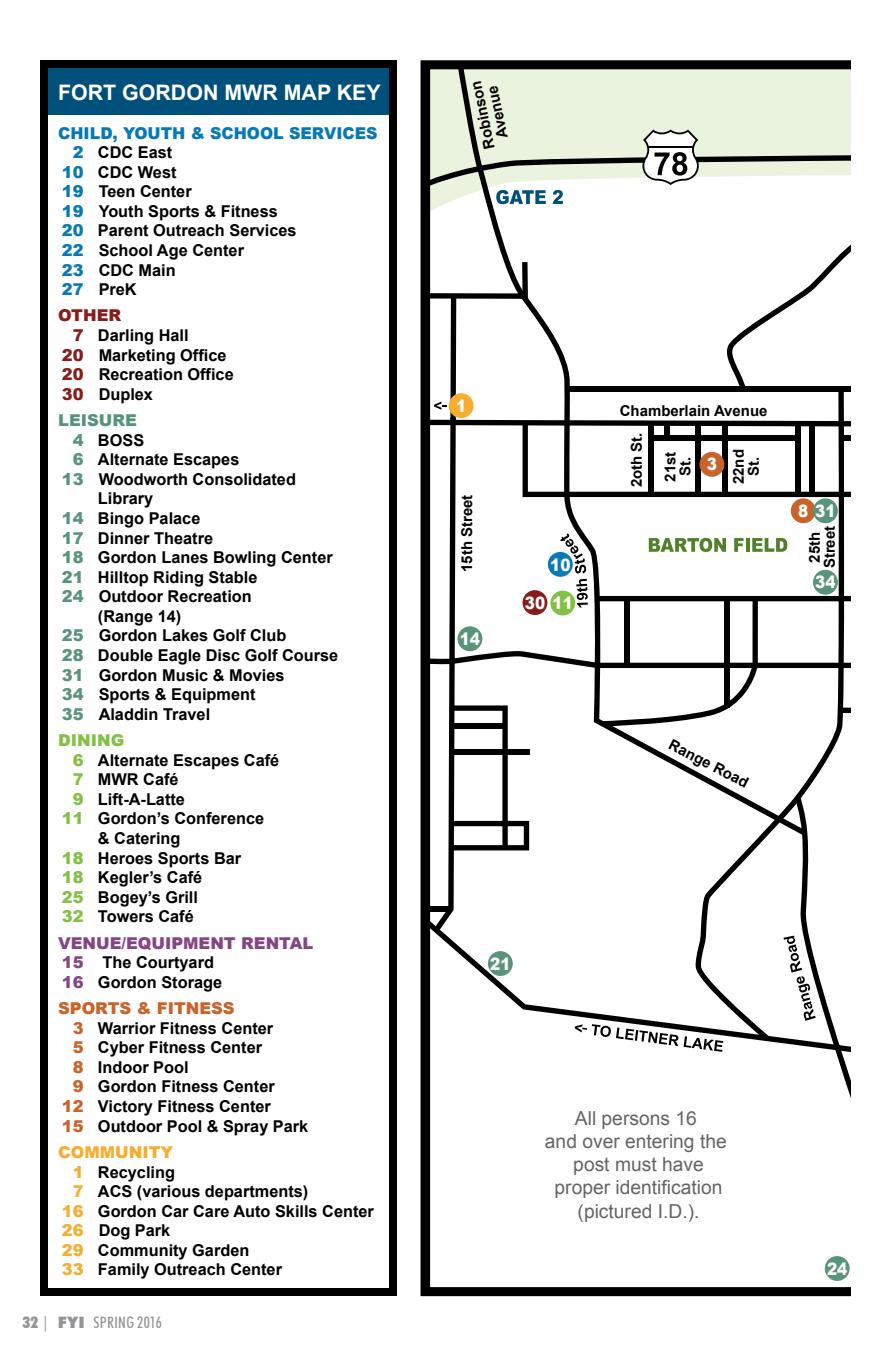
<style>
.page{position:relative;width:871px;height:1357px;background:#fff}
.page>*{position:absolute;margin:0;border:0;box-sizing:border-box;transform-origin:0 0}
.t1{font:700 21.38px "Arial";color:#fff}
.t2{font:19.12px/23.2px "Arial";color:#636466;text-align:center}
.t3{font:900 17.1px "Arial";color:#fff;scale:.89 1}
.t4{font:700 16.2px "Arial";color:#000}
.t5{font:900 16.2px/19.6px "Arial";color:#854585}
.t6{font:900 16.2px "Arial";color:#0679b6}
.t7{font:900 16.2px "Arial";color:#ca632a}
.t8{font:900 16.2px "Arial";color:#f7ad30}
.t9{font:900 16.2px "Arial";color:#589479}
.t10{font:900 16.2px "Arial";color:#82c144}
.t11{font:900 16.2px "Arial";color:#871c1a}
.t12{font:500 condensed 15.75px "Futura BT";letter-spacing:.02em;color:#939598}
.t13{font:700 14.85px/14.8px "Arial";color:#000;text-align:center}
.s1{font-weight:900;color:#0679b6}
.s2{font-weight:900;color:#871c1a}
.s3{font-weight:900;color:#589479}
.s4{font-weight:900;color:#82c144}
.s5{font-weight:700;color:#000}
.s6{font-weight:900;color:#ca632a}
.s7{font-weight:900;color:#f7ad30}
.s8{font-weight:900}
.s9{font-weight:900;font-stretch:normal}
</style>
<div class="page">
<svg style="left:426px;top:66px;width:424px;height:352px"></svg>
<svg style="left:457px;top:63px;width:349px;height:355px"></svg>
<svg style="left:695px;top:392px;width:150px;height:26px"></svg>
<div style="left:568px;top:386px;width:282px;height:6px;background:#000"></div>
<svg style="left:423px;top:262px;width:105px;height:37px"></svg>
<div style="left:450px;top:295px;width:6px;height:128px;background:#000"></div>
<svg style="left:724px;top:220px;width:126px;height:166px"></svg>
<svg style="left:424px;top:129px;width:426px;height:75px"></svg>
<svg style="left:426px;top:418px;width:424px;height:876px"></svg>
<div style="left:548px;top:552px;width:25px;height:25px;background:#0679b6;border-radius:50%"></div>
<svg style="left:434px;top:402px;width:12px;height:8px"></svg>
<div style="left:449px;top:393px;width:24px;height:25px;background:#f7ad30;border-radius:50%"></div>
<div style="left:522px;top:590px;width:25px;height:25px;background:#871c1a;border-radius:50%"></div>
<div style="left:813px;top:498px;width:25px;height:25px;background:#589479;border-radius:50%"></div>
<div style="left:813px;top:570px;width:25px;height:25px;background:#589479;border-radius:50%"></div>
<div style="left:40px;top:61px;width:357px;height:1235px;background:#000"></div>
<div style="left:48px;top:69px;width:341px;height:1219px;background:#fff"></div>
<div style="left:48px;top:69px;width:341px;height:46px;background:#00507c"></div>
<h1 class="t1" style="left:58px;top:78px;width:324px">FORT GORDON MWR MAP KEY</h1>
<p class="t6" style="left:58px;top:121px;width:321px">CHILD, YOUTH &amp; SCHOOL SERVICES</p>
<p class="t4" style="left:73px;top:142px;width:101px"><span class="s1">2</span> CDC East</p>
<p class="t4" style="left:62px;top:161px;width:116px"><span class="s1">10</span> CDC West</p>
<p class="t4" style="left:62px;top:181px;width:131px"><span class="s1">19</span> Teen Center</p>
<p class="t4" style="left:62px;top:200px;width:217px"><span class="s1">19</span> Youth Sports &amp; Fitness</p>
<p class="t4" style="left:62px;top:220px;width:236px"><span class="s1">20</span> Parent Outreach Services</p>
<p class="t4" style="left:62px;top:240px;width:184px"><span class="s1">22</span> School Age Center</p>
<p class="t4" style="left:62px;top:259px;width:115px"><span class="s1">23</span> CDC Main</p>
<p class="t4" style="left:62px;top:279px;width:76px"><span class="s1">27</span> PreK</p>
<p class="t11" style="left:58px;top:304px;width:64px">OTHER</p>
<p class="t4" style="left:73px;top:325px;width:117px"><span class="s2">7</span> Darling Hall</p>
<p class="t4" style="left:62px;top:344px;width:166px"><span class="s2">20</span> Marketing Office</p>
<p class="t4" style="left:62px;top:364px;width:173px"><span class="s2">20</span> Recreation Office</p>
<p class="t4" style="left:62px;top:383px;width:93px"><span class="s2">30</span> Duplex</p>
<p class="t9" style="left:58px;top:409px;width:80px">LEISURE</p>
<p class="t4" style="left:73px;top:429px;width:73px"><span class="s3">4</span> BOSS</p>
<p class="t4" style="left:73px;top:449px;width:168px"><span class="s3">6</span> Alternate Escapes</p>
<p class="t4" style="left:62px;top:468px;width:235px"><span class="s3">13</span> Woodworth Consolidated</p>
<p class="t4" style="left:98px;top:488px;width:57px">Library</p>
<p class="t4" style="left:62px;top:508px;width:140px"><span class="s3">14</span> Bingo Palace</p>
<p class="t4" style="left:62px;top:527px;width:153px"><span class="s3">17</span> Dinner Theatre</p>
<p class="t4" style="left:62px;top:547px;width:272px"><span class="s3">18</span> Gordon Lanes Bowling Center</p>
<p class="t4" style="left:62px;top:566px;width:197px"><span class="s3">21</span> Hilltop Riding Stable</p>
<p class="t4" style="left:62px;top:586px;width:191px"><span class="s3">24</span> Outdoor Recreation</p>
<p class="t4" style="left:98px;top:605px;width:85px">(Range 14)</p>
<p class="t4" style="left:62px;top:625px;width:226px"><span class="s3">25</span> Gordon Lakes Golf Club</p>
<p class="t4" style="left:62px;top:645px;width:278px"><span class="s3">28</span> Double Eagle Disc Golf Course</p>
<p class="t4" style="left:62px;top:664px;width:224px"><span class="s3">31</span> Gordon Music &amp; Movies</p>
<p class="t4" style="left:62px;top:684px;width:195px"><span class="s3">34</span> Sports &amp; Equipment</p>
<p class="t4" style="left:62px;top:703px;width:150px"><span class="s3">35</span> Aladdin Travel</p>
<p class="t10" style="left:58px;top:728px;width:68px">DINING</p>
<p class="t4" style="left:73px;top:749px;width:208px"><span class="s4">6</span> Alternate Escapes Café</p>
<p class="t4" style="left:73px;top:769px;width:107px"><span class="s4">7</span> MWR Café</p>
<p class="t4" style="left:73px;top:788px;width:114px"><span class="s4">9</span> Lift-A-Latte</p>
<p class="t4" style="left:62px;top:808px;width:204px"><span class="s4">11</span> Gordon’s Conference</p>
<p class="t4" style="left:98px;top:828px;width:84px">&amp; Catering</p>
<p class="t4" style="left:62px;top:847px;width:181px"><span class="s4">18</span> Heroes Sports Bar</p>
<p class="t4" style="left:62px;top:867px;width:142px"><span class="s4">18</span> Kegler’s Café</p>
<p class="t4" style="left:62px;top:886px;width:138px"><span class="s4">25</span> Bogey’s Grill</p>
<p class="t4" style="left:62px;top:906px;width:133px"><span class="s4">32</span> Towers Café</p>
<p class="t5" style="left:58px;top:932px;width:257px">VENUE/EQUIPMENT RENTAL<br>15 <span class="s5">The Courtyard<br></span>16 <span class="s5">Gordon Storage</span></p>
<p class="t7" style="left:58px;top:996px;width:178px">SPORTS &amp; FITNESS</p>
<p class="t4" style="left:73px;top:1017px;width:202px"><span class="s6">3</span> Warrior Fitness Center</p>
<p class="t4" style="left:73px;top:1037px;width:191px"><span class="s6">5</span> Cyber Fitness Center</p>
<p class="t4" style="left:73px;top:1056px;width:117px"><span class="s6">8</span> Indoor Pool</p>
<p class="t4" style="left:73px;top:1076px;width:203px"><span class="s6">9</span> Gordon Fitness Center</p>
<p class="t4" style="left:62px;top:1095px;width:210px"><span class="s6">12</span> Victory Fitness Center</p>
<p class="t4" style="left:62px;top:1115px;width:248px"><span class="s6">15</span> Outdoor Pool &amp; Spray Park</p>
<p class="t8" style="left:58px;top:1140px;width:117px">COMMUNITY</p>
<p class="t4" style="left:73px;top:1161px;width:104px"><span class="s7">1</span> Recycling</p>
<p class="t4" style="left:73px;top:1181px;width:237px"><span class="s7">7</span> ACS (various departments)</p>
<p class="t4" style="left:62px;top:1200px;width:313px"><span class="s7">16</span> Gordon Car Care Auto Skills Center</p>
<p class="t4" style="left:62px;top:1220px;width:110px"><span class="s7">26</span> Dog Park</p>
<p class="t4" style="left:62px;top:1239px;width:189px"><span class="s7">29</span> Community Garden</p>
<p class="t4" style="left:62px;top:1259px;width:222px"><span class="s7">33</span> Family Outreach Center</p>
<p class="t12" style="left:23px;top:1313px;width:141px"><span class="s8">32</span> | <span class="s9">FYI</span> SPRING 2016</p>
<p class="t13" style="left:483px;top:150px;width:70px;rotate:-102deg">Robinson<br>Avenue</p>
<p class="t3" style="left:456px;top:393px;width:13px">1</p>
<p class="t13" style="left:460px;top:572px;width:79px;rotate:-90deg">15th Street</p>
<p class="t3" style="left:460px;top:626px;width:24px">14</p>
<p class="t3" style="left:550px;top:552px;width:24px">10</p>
<p class="t3" style="left:525px;top:590px;width:56px">30 11</p>
<p class="t13" style="left:620px;top:404px;width:149px">Chamberlain Avenue</p>
<p class="t13" style="left:629px;top:487px;width:56px;rotate:-90deg">2oth St.</p>
<p class="t13" style="left:663px;top:482px;width:31px;rotate:-90deg">21st<br>St.</p>
<p class="t3" style="left:707px;top:452px;width:13px">3</p>
<p class="t13" style="left:732px;top:484px;width:36px;rotate:-90deg">22nd<br>St.</p>
<p class="t3" style="left:798px;top:498px;width:44px">8 31</p>
<p class="t13" style="left:807px;top:568px;width:44px;rotate:-90deg">25th<br>Street</p>
<p class="t3" style="left:815px;top:570px;width:24px">34</p>
<p class="t13" style="left:673px;top:737px;width:89px;rotate:27deg">Range Road</p>
<p class="t3" style="left:490px;top:951px;width:24px">21</p>
<p class="t2" style="left:545px;top:1107px;width:183px">All persons 16<br>and over entering the post must have proper identification (pictured I.D.).</p>
<p class="t3" style="left:827px;top:1256px;width:24px">24</p>
</div>
